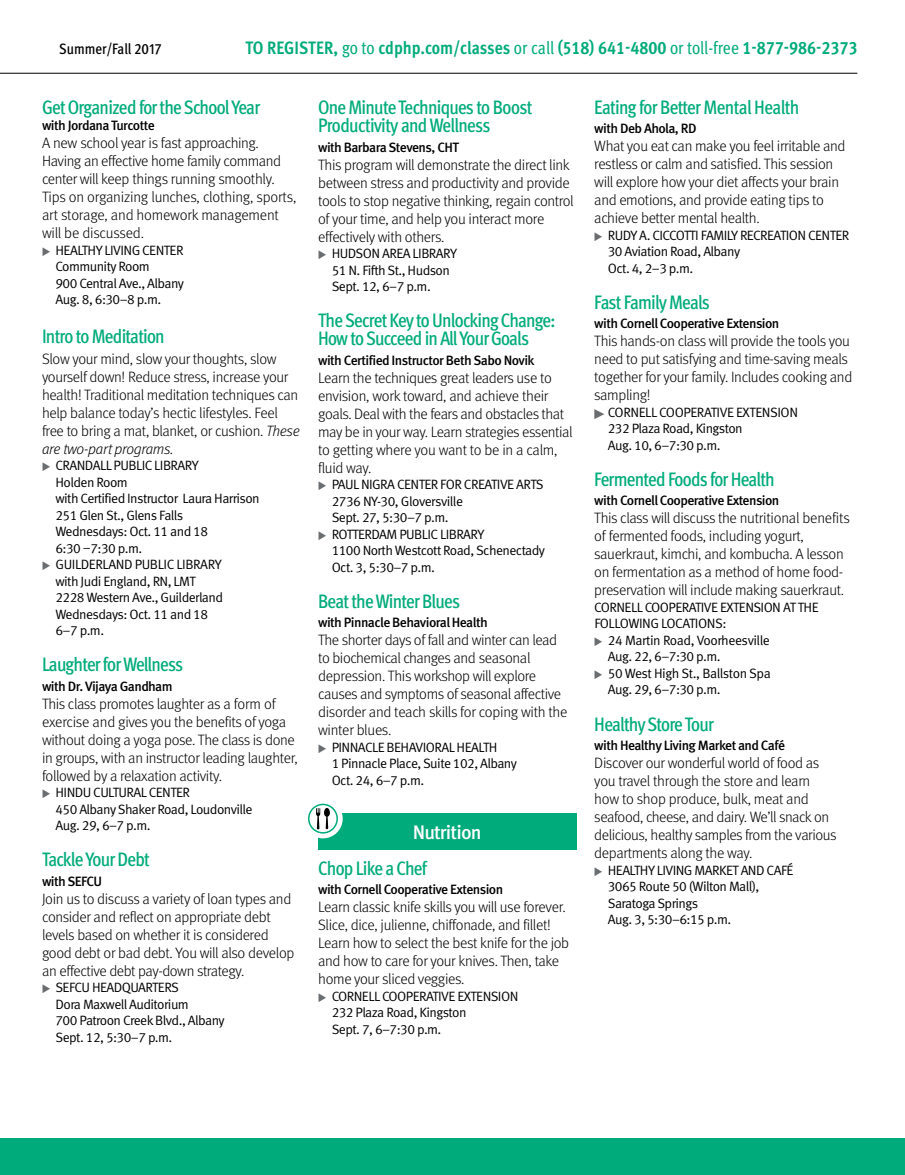
<style>
.page{position:relative;width:905px;height:1175px;background:#fff}
.page>*{position:absolute;margin:0;border:0;box-sizing:border-box;transform-origin:0 0}
.t1{font:500 condensed 19.5px/18px "Meta OT";letter-spacing:-.04em;color:#00ab7b}
.t2{font:500 19.5px "Meta OT";letter-spacing:-.045em;color:#fff}
.t3{font:700 condensed 18px "Meta OT";color:#00ab7b}
.t4{font:300 15px/18px "Meta OT";letter-spacing:-.025em;color:#000}
.t5{font:500 condensed 15px "Meta OT";color:#000}
.t6{font:13.5px/16.5px "Meta OT Norm";letter-spacing:-.045em;color:#000}
.t7{font:500 13.5px "Meta OT";letter-spacing:-.045em;color:#000}
.s1{font-weight:400}
.s2{font-style:italic}
</style>
<div class="page">
<div style="left:318px;top:813px;width:258px;height:36px;background:#00ab7b"></div>
<svg style="left:304px;top:800px;width:38px;height:37px"></svg>
<div style="left:303px;top:799px;width:40px;height:39px;border:2px solid #fff;border-radius:50%"></div>
<svg style="left:309px;top:804px;width:28px;height:29px"></svg>
<svg style="left:316px;top:808px;width:14px;height:21px"></svg>
<div style="left:308px;top:803px;width:30px;height:30px;border:2px solid #00ab7b;border-radius:50%"></div>
<hr style="left:0;top:73px;width:857px;height:1px;background:#000">
<div style="left:0;top:1138px;width:904px;height:36px;background:#00ab7b"></div>
<p class="t5" style="left:59px;top:39px;width:104px">Summer/Fall 2017</p>
<p class="t3" style="left:245px;top:36px;width:613px">TO REGISTER, <span class="s1">go to</span> cdphp.com/classes <span class="s1">or call</span> (518) 641-4800 <span class="s1">or toll-free</span> 1-877-986-2373</p>
<h1 class="t1" style="left:42px;top:97px;width:220px">Get Organized for the School Year</h1>
<p class="t7" style="left:42px;top:118px;width:114px">with Jordana Turcotte</p>
<p class="t4" style="left:42px;top:134px;width:256px">A new school year is fast approaching.<br>Having an effective home family command center will keep things running smoothly.<br>Tips on organizing lunches, clothing, sports, art storage, and homework management will be discussed.</p>
<p class="t6" style="left:56px;top:242px;width:130px">HEALTHY LIVING CENTER<br>Community Room<br>900 Central Ave., Albany<br>Aug. 8, 6:30–8 p.m.</p>
<h1 class="t1" style="left:42px;top:326px;width:124px">Intro to Meditation</h1>
<p class="t4" style="left:42px;top:350px;width:259px">Slow your mind, slow your thoughts, slow yourself down! Reduce stress, increase your health! Traditional meditation techniques can help balance today’s hectic lifestyles. Feel free to bring a mat, blanket, or cushion. <span class="s2">These are two-part programs.</span></p>
<p class="t6" style="left:56px;top:457px;width:206px">CRANDALL PUBLIC LIBRARY<br>Holden Room<br>with Certified Instructor Laura Harrison<br>251 Glen St., Glens Falls<br>Wednesdays: Oct. 11 and 18<br>6:30 –7:30 p.m.<br>GUILDERLAND PUBLIC LIBRARY<br>with Judi England, RN, LMT<br>2228 Western Ave., Guilderland<br>Wednesdays: Oct. 11 and 18<br>6–7 p.m.</p>
<h1 class="t1" style="left:42px;top:654px;width:143px">Laughter for Wellness</h1>
<p class="t7" style="left:42px;top:678px;width:132px">with Dr. Vijaya Gandham</p>
<p class="t4" style="left:42px;top:695px;width:257px">This class promotes laughter as a form of exercise and gives you the benefits of yoga without doing a yoga pose. The class is done in groups, with an instructor leading laughter, followed by a relaxation activity.</p>
<p class="t6" style="left:56px;top:784px;width:198px">HINDU CULTURAL CENTER<br>450 Albany Shaker Road, Loudonville<br>Aug. 29, 6–7 p.m.</p>
<h1 class="t1" style="left:42px;top:849px;width:109px">Tackle Your Debt</h1>
<p class="t7" style="left:42px;top:873px;width:62px">with SEFCU</p>
<p class="t4" style="left:42px;top:890px;width:254px">Join us to discuss a variety of loan types and consider and reflect on appropriate debt levels based on whether it is considered good debt or bad debt. You will also develop an effective debt pay-down strategy.</p>
<p class="t6" style="left:56px;top:979px;width:171px">SEFCU HEADQUARTERS<br>Dora Maxwell Auditorium<br>700 Patroon Creek Blvd., Albany<br>Sept. 12, 5:30–7 p.m.</p>
<h1 class="t1" style="left:318px;top:97px;width:216px">One Minute Techniques to Boost<br>Productivity and Wellness</h1>
<p class="t7" style="left:318px;top:139px;width:142px">with Barbara Stevens, CHT</p>
<p class="t4" style="left:318px;top:156px;width:257px">This program will demonstrate the direct link between stress and productivity and provide tools to stop negative thinking, regain control of your time, and help you interact more effectively with others.</p>
<p class="t6" style="left:332px;top:245px;width:127px">HUDSON AREA LIBRARY<br>51 N. Fifth St., Hudson<br>Sept. 12, 6–7 p.m.</p>
<h1 class="t1" style="left:318px;top:310px;width:239px">The Secret Key to Unlocking Change:<br>How to Succeed in All Your Goals</h1>
<p class="t7" style="left:318px;top:352px;width:218px">with Certified Instructor Beth Sabo Novik</p>
<p class="t4" style="left:318px;top:369px;width:256px">Learn the techniques great leaders use to envision, work toward, and achieve their goals. Deal with the fears and obstacles that may be in your way. Learn strategies essential to getting where you want to be in a calm, fluid way.</p>
<p class="t6" style="left:332px;top:476px;width:215px">PAUL NIGRA CENTER FOR CREATIVE ARTS<br>2736 NY-30, Gloversville<br>Sept. 27, 5:30–7 p.m.<br>ROTTERDAM PUBLIC LIBRARY<br>1100 North Westcott Road, Schenectady<br>Oct. 3, 5:30–7 p.m.</p>
<h1 class="t1" style="left:318px;top:591px;width:143px">Beat the Winter Blues</h1>
<p class="t7" style="left:318px;top:614px;width:171px">with Pinnacle Behavioral Health</p>
<p class="t4" style="left:318px;top:631px;width:251px">The shorter days of fall and winter can lead to biochemical changes and seasonal depression. This workshop will explore causes and symptoms of seasonal affective disorder and teach skills for coping with the winter blues.</p>
<p class="t6" style="left:332px;top:739px;width:187px">PINNACLE BEHAVIORAL HEALTH<br>1 Pinnacle Place, Suite 102, Albany<br>Oct. 24, 6–7 p.m.</p>
<h1 class="t2" style="left:413px;top:820px;width:70px">Nutrition</h1>
<h1 class="t1" style="left:318px;top:858px;width:110px">Chop Like a Chef</h1>
<p class="t7" style="left:318px;top:881px;width:187px">with Cornell Cooperative Extension</p>
<p class="t4" style="left:318px;top:898px;width:252px">Learn classic knife skills you will use forever.<br>Slice, dice, julienne, chiffonade, and fillet!<br>Learn how to select the best knife for the job and how to care for your knives. Then, take home your sliced veggies.</p>
<p class="t6" style="left:332px;top:988px;width:188px">CORNELL COOPERATIVE EXTENSION<br>232 Plaza Road, Kingston<br>Sept. 7, 6–7:30 p.m.</p>
<h1 class="t1" style="left:594px;top:97px;width:207px">Eating for Better Mental Health</h1>
<p class="t7" style="left:594px;top:121px;width:104px">with Deb Ahola, RD</p>
<p class="t4" style="left:594px;top:137px;width:253px">What you eat can make you feel irritable and restless or calm and satisfied. This session will explore how your diet affects your brain and emotions, and provide eating tips to achieve better mental health.</p>
<p class="t6" style="left:608px;top:227px;width:243px">RUDY A. CICCOTTI FAMILY RECREATION CENTER<br>30 Aviation Road, Albany<br>Oct. 4, 2–3 p.m.</p>
<h1 class="t1" style="left:594px;top:292px;width:117px">Fast Family Meals</h1>
<p class="t7" style="left:594px;top:316px;width:187px">with Cornell Cooperative Extension</p>
<p class="t4" style="left:594px;top:332px;width:259px">This hands-on class will provide the tools you need to put satisfying and time-saving meals together for your family. Includes cooking and sampling!</p>
<p class="t6" style="left:607px;top:404px;width:192px">CORNELL COOPERATIVE EXTENSION<br>232 Plaza Road, Kingston<br>Aug. 10, 6–7:30 p.m.</p>
<h1 class="t1" style="left:594px;top:469px;width:182px">Fermented Foods for Health</h1>
<p class="t7" style="left:594px;top:493px;width:187px">with Cornell Cooperative Extension</p>
<p class="t4" style="left:594px;top:509px;width:257px">This class will discuss the nutritional benefits of fermented foods, including yogurt, sauerkraut, kimchi, and kombucha. A lesson on fermentation as a method of home food&shy;preservation will include making sauerkraut.</p>
<p class="t6" style="left:594px;top:599px;width:226px">CORNELL COOPERATIVE EXTENSION AT THE</p>
<p class="t6" style="left:594px;top:616px;width:134px">FOLLOWING LOCATIONS:</p>
<p class="t6" style="left:608px;top:632px;width:163px">24 Martin Road, Voorheesville</p>
<p class="t6" style="left:608px;top:649px;width:114px">Aug. 22, 6–7:30 p.m.</p>
<p class="t6" style="left:608px;top:665px;width:164px">50 West High St., Ballston Spa</p>
<p class="t6" style="left:608px;top:682px;width:114px">Aug. 29, 6–7:30 p.m.</p>
<h1 class="t1" style="left:594px;top:714px;width:121px">Healthy Store Tour</h1>
<p class="t7" style="left:594px;top:737px;width:192px">with Healthy Living Market and Café</p>
<p class="t4" style="left:594px;top:754px;width:244px">Discover our wonderful world of food as you travel through the store and learn how to shop produce, bulk, meat and seafood, cheese, and dairy. We’ll snack on delicious, healthy samples from the various departments along the way.</p>
<p class="t6" style="left:608px;top:862px;width:187px">HEALTHY LIVING MARKET AND CAFÉ<br>3065 Route 50 (Wilton Mall),<br>Saratoga Springs<br>Aug. 3, 5:30–6:15 p.m.</p>
</div>
